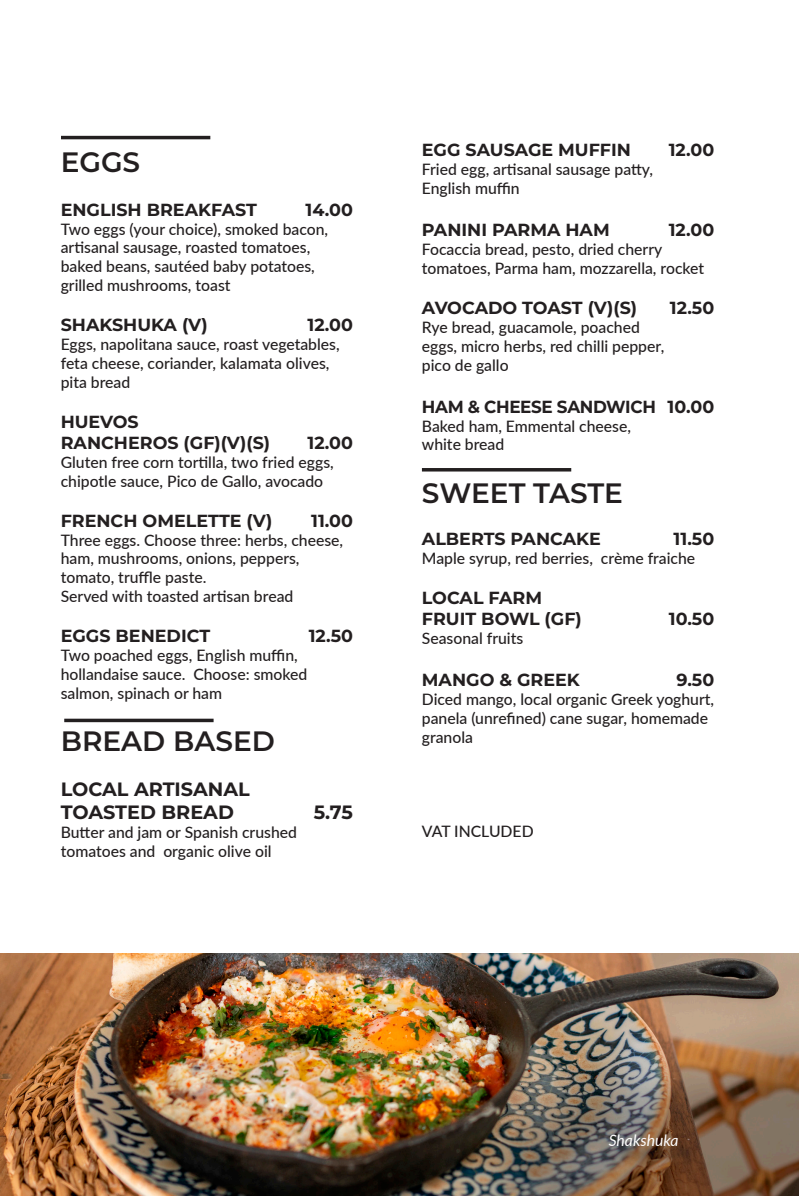
<style>
.page{position:relative;width:799px;height:1196px;background:#fff}
.page>*{position:absolute;margin:0;border:0;box-sizing:border-box;transform-origin:0 0}
.SUBHEADING{font:600 28px "Montserrat";color:#231f20}
.HEADING{font:600 28px "Montserrat";color:#231f20}
.SUBHEADING-2{font:700 19.25px "Montserrat";color:#231f20}
.SUBHEADING-3{font:700 17.5px "Montserrat";color:#231f20}
.SUBHEADING-4{font:700 17.5px "Montserrat";letter-spacing:-.02em;color:#231f20;scale:.96 1}
.DESCRIPTION{font:500 15.75px/18.9px "Lato";color:#231f20}
.SUBHEADING-5{font:500 15.75px/18.9px "Lato";color:#231f20}
.Estilo_de_párrafo_1{font:italic 15.75px "Lato";color:#fff}
</style>
<div class="page">
<hr style="left:61px;top:136px;width:149px;height:3px;background:#231f20">
<hr style="left:422px;top:468px;width:149px;height:3px;background:#231f20">
<svg style="left:64px;top:718px;width:150px;height:4px"></svg>
<img style="left:0;top:953px;width:799px;height:242px">
<div style="left:613px;top:1136px;width:86px;height:30px;background:#231f20;opacity:.75"></div>
<p class="SUBHEADING" style="left:61px;top:142px;width:81px">EGGS</p>
<p class="SUBHEADING-3" style="left:61px;top:197px;width:198px">ENGLISH BREAKFAST</p>
<p class="SUBHEADING-3" style="left:306px;top:197px;width:49px">14.00</p>
<p class="DESCRIPTION" style="left:61px;top:219px;width:269px">Two eggs (your choice), smoked bacon, artisanal sausage, roasted tomatoes, baked beans, sautéed baby potatoes, grilled mushrooms, toast</p>
<p class="SUBHEADING-3" style="left:61px;top:312px;width:149px">SHAKSHUKA (V)</p>
<p class="SUBHEADING-3" style="left:307px;top:312px;width:47px">12.00</p>
<p class="DESCRIPTION" style="left:61px;top:334px;width:280px">Eggs, napolitana sauce, roast vegetables, feta cheese, coriander, kalamata olives, pita bread</p>
<p class="SUBHEADING-3" style="left:61px;top:409px;width:80px">HUEVOS</p>
<p class="SUBHEADING-3" style="left:61px;top:430px;width:211px">RANCHEROS (GF)(V)(S)</p>
<p class="SUBHEADING-3" style="left:307px;top:430px;width:47px">12.00</p>
<p class="DESCRIPTION" style="left:61px;top:452px;width:275px">Gluten free corn tortilla, two fried eggs, chipotle sauce, Pico de Gallo, avocado</p>
<p class="SUBHEADING-3" style="left:61px;top:507px;width:213px">FRENCH OMELETTE (V)</p>
<p class="SUBHEADING-3" style="left:311px;top:507px;width:43px">11.00</p>
<p class="DESCRIPTION" style="left:61px;top:529px;width:284px">Three eggs. Choose three: herbs, cheese, ham, mushrooms, onions, peppers, tomato, truffle paste.</p>
<p class="DESCRIPTION" style="left:61px;top:586px;width:234px">Served with toasted artisan bread</p>
<p class="SUBHEADING-3" style="left:61px;top:623px;width:151px">EGGS BENEDICT</p>
<p class="SUBHEADING-3" style="left:309px;top:623px;width:46px">12.50</p>
<p class="SUBHEADING-5" style="left:61px;top:645px;width:248px">Two poached eggs, English muffin, hollandaise sauce. Choose: smoked salmon, spinach or ham</p>
<p class="HEADING" style="left:61px;top:721px;width:216px">BREAD BASED</p>
<p class="SUBHEADING-2" style="left:61px;top:774px;width:191px">LOCAL ARTISANAL</p>
<p class="SUBHEADING-2" style="left:61px;top:797px;width:175px">TOASTED BREAD</p>
<p class="SUBHEADING-2" style="left:314px;top:797px;width:41px">5.75</p>
<p class="SUBHEADING-5" style="left:61px;top:821px;width:238px">Butter and jam or Spanish crushed tomatoes and organic olive oil</p>
<p class="SUBHEADING-3" style="left:422px;top:137px;width:211px">EGG SAUSAGE MUFFIN</p>
<p class="SUBHEADING-3" style="left:669px;top:137px;width:47px">12.00</p>
<p class="DESCRIPTION" style="left:422px;top:159px;width:233px">Fried egg, artisanal sausage patty,<br>English muffin</p>
<p class="SUBHEADING-3" style="left:422px;top:217px;width:189px">PANINI PARMA HAM</p>
<p class="SUBHEADING-3" style="left:669px;top:217px;width:47px">12.00</p>
<p class="DESCRIPTION" style="left:422px;top:239px;width:242px">Focaccia bread, pesto, dried cherry</p>
<p class="DESCRIPTION" style="left:422px;top:258px;width:284px">tomatoes, Parma ham, mozzarella, rocket</p>
<p class="SUBHEADING-3" style="left:422px;top:295px;width:217px">AVOCADO TOAST (V)(S)</p>
<p class="SUBHEADING-3" style="left:670px;top:295px;width:46px">12.50</p>
<p class="SUBHEADING-5" style="left:422px;top:317px;width:244px">Rye bread, guacamole, poached eggs, micro herbs, red chilli pepper, pico de gallo</p>
<p class="SUBHEADING-4" style="left:422px;top:394px;width:306px">HAM &amp; CHEESE SANDWICH 10.00</p>
<p class="DESCRIPTION" style="left:422px;top:415px;width:211px">Baked ham, Emmental cheese, white bread</p>
<p class="SUBHEADING" style="left:422px;top:473px;width:203px">SWEET TASTE</p>
<p class="SUBHEADING-3" style="left:422px;top:526px;width:180px">ALBERTS PANCAKE</p>
<p class="SUBHEADING-3" style="left:674px;top:526px;width:42px">11.50</p>
<p class="SUBHEADING-5" style="left:422px;top:548px;width:275px">Maple syrup, red berries, crème fraiche</p>
<p class="SUBHEADING-3" style="left:422px;top:585px;width:122px">LOCAL FARM</p>
<p class="SUBHEADING-3" style="left:422px;top:606px;width:161px">FRUIT BOWL (GF)</p>
<p class="SUBHEADING-3" style="left:669px;top:606px;width:47px">10.50</p>
<p class="SUBHEADING-5" style="left:422px;top:628px;width:103px">Seasonal fruits</p>
<p class="SUBHEADING-3" style="left:422px;top:667px;width:159px">MANGO &amp; GREEK</p>
<p class="SUBHEADING-3" style="left:676px;top:667px;width:39px">9.50</p>
<p class="SUBHEADING-5" style="left:422px;top:688px;width:294px">Diced mango, local organic Greek yoghurt, panela (unrefined) cane sugar, homemade granola</p>
<p class="DESCRIPTION" style="left:422px;top:821px;width:113px">VAT INCLUDED</p>
<p class="Estilo_de_párrafo_1" style="left:609px;top:1128px;width:71px">Shakshuka</p>
</div>
